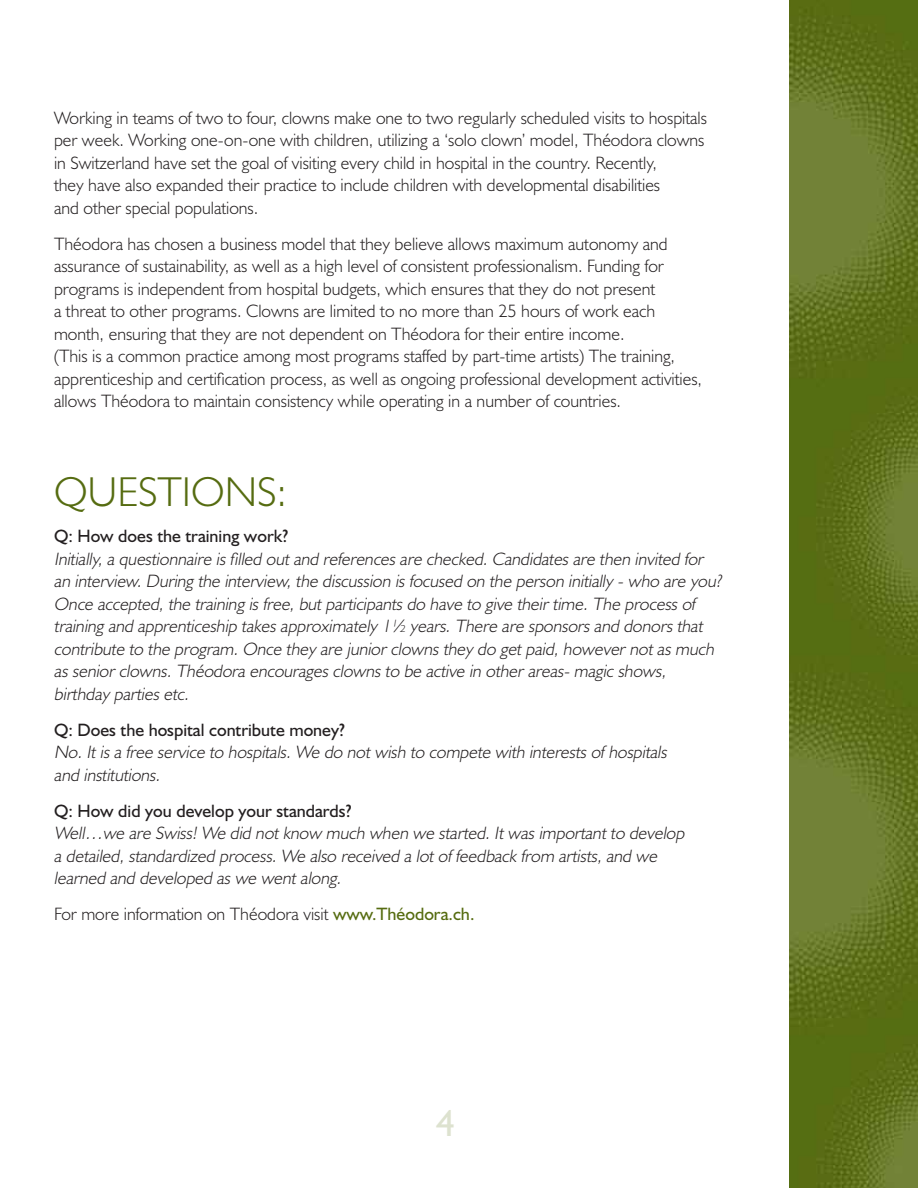
<style>
.page{position:relative;width:918px;height:1188px;background:#fff}
.page>*{position:absolute;margin:0;border:0;box-sizing:border-box;transform-origin:0 0}
.t1{font:300 42px "Humanist 521 BT";color:#566c11}
.t2{font:37.5px "Humanist 521 BT";color:#dde2cf}
.t3{font:300 18px/22.5px "Humanist 521 BT";color:#231f20}
.t4{font:italic 300 18px/22.5px "Humanist 521 BT";color:#231f20}
.t5{font:18px "Humanist 521 BT";color:#231f20}
.s1{font-weight:400;color:#566c11}
</style>
<div class="page">
<img style="left:790px;top:0;width:128px;height:1188px">
<p class="t3" style="left:54px;top:106px;width:655px">Working in teams of two to four, clowns make one to two regularly scheduled visits to hospitals per week. Working one-on-one with children, utilizing a ‘solo clown’ model, Théodora clowns in Switzerland have set the goal of visiting every child in hospital in the country. Recently,<br>they have also expanded their practice to include children with developmental disabilities<br>and other special populations.</p>
<p class="t3" style="left:54px;top:232px;width:650px">Théodora has chosen a business model that they believe allows maximum autonomy and assurance of sustainability, as well as a high level of consistent professionalism. Funding for programs is independent from hospital budgets, which ensures that they do not present<br>a threat to other programs. Clowns are limited to no more than 25 hours of work each month, ensuring that they are not dependent on Théodora for their entire income.<br>(This is a common practice among most programs staffed by part-time artists) The training, apprenticeship and certification process, as well as ongoing professional development activities, allows Théodora to maintain consistency while operating in a number of countries.</p>
<h1 class="t1" style="left:54px;top:466px;width:58px">Questions</h1>
<h1 class="t1" style="left:276px;top:466px;width:12px">:</h1>
<p class="t5" style="left:54px;top:525px;width:236px">Q: How does the training work?</p>
<p class="t4" style="left:54px;top:547px;width:673px">Initially,a questionnaire isfilled outand referencesare checked.Candidatesare then invited for an interview.During the interview,the discussion isfocused on the person initially -who are you?<br>Once accepted,the training isfree,butparticipantsdo have to give theirtime.The processof training and apprenticeship takesapproximately 1½ years.There are sponsorsand donorsthat contribute to the program.Once they are juniorclownsthey do getpaid,howevernotasmuch asseniorclowns.Théodora encouragesclownsto be active in otherareas-magic shows, birthday partiesetc.</p>
<p class="t5" style="left:54px;top:719px;width:292px">Q: Does the hospital contribute money?</p>
<p class="t4" style="left:54px;top:741px;width:618px">No.Itisa free service to hospitals.We do notwish to compete with interestsof hospitals and institutions.</p>
<p class="t5" style="left:54px;top:800px;width:299px">Q: How did you develop your standards?</p>
<p class="t4" style="left:54px;top:822px;width:636px">Well…we are Swiss!We did notknow much when we started.Itwasimportantto develop a detailed,standardized process.We also received a lotof feedback from artists,and we learned and developed aswe wentalong.</p>
<p class="t3" style="left:54px;top:903px;width:422px">For more information on Théodora visit <span class="s1">www.Théodora.ch.</span></p>
<h2 class="t2" style="left:436px;top:1100px;width:20px">4</h2>
</div>
